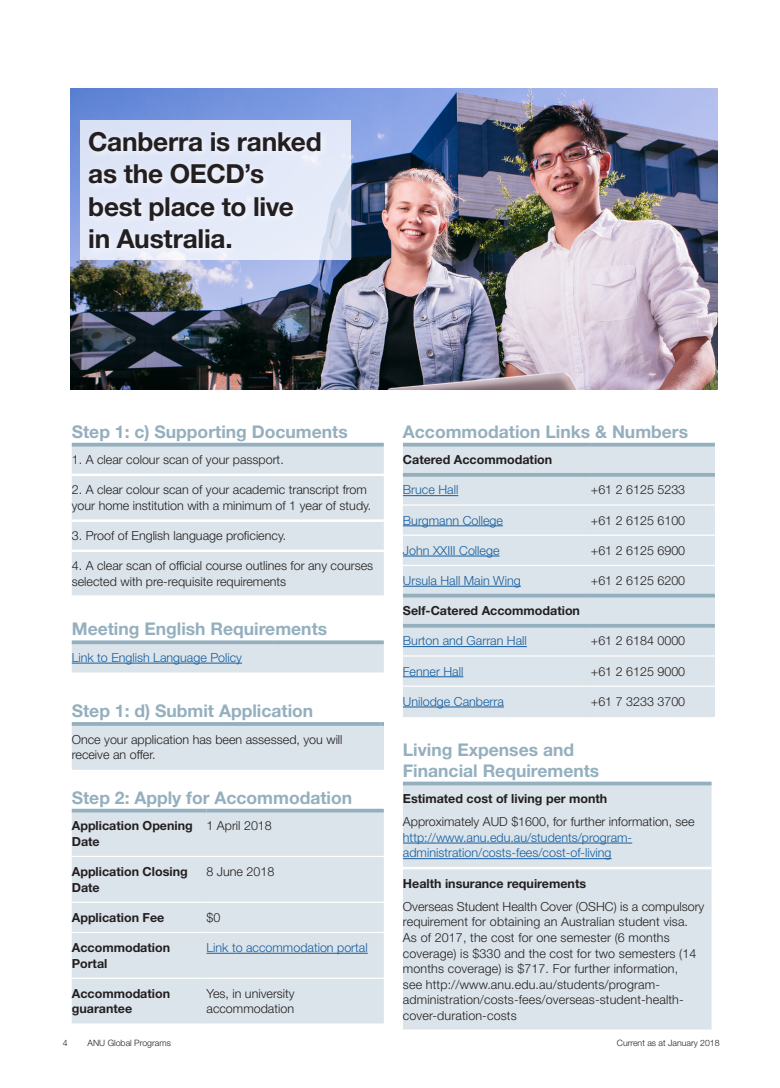
<style>
.page{position:relative;width:780px;height:1088px;background:#fff}
.page>*{position:absolute;margin:0;border:0;box-sizing:border-box;transform-origin:0 0}
.Quote_Text_-_large{font:700 26.25px/32.5px "Helvetica Neue LT Std";letter-spacing:-.01em;color:#231f20}
.Sub_Heading_2{font:700 17.5px/21px "Helvetica Neue LT Std";color:#94afbd}
.Body_Copy_10pt{font:700 17.5px "Helvetica Neue LT Std";color:#94afbd}
.Body_Copy_10pt-2{font:300 12.5px/15.6px "Helvetica Neue LT Std";color:#231f20}
.Body_Copy_10pt-3{font:300 12.5px/15.6px "Helvetica Neue LT Std";color:#175d9e}
.Body_Copy_10pt-4{font:700 12.5px/15.6px "Helvetica Neue LT Std";color:#231f20}
.Description_text_-_L{font:300 8.75px "Helvetica Neue LT Std";color:#231f20}
.s1{color:#231f20}
</style>
<div class="page">
<img style="left:71px;top:89px;width:646px;height:301px">
<svg style="left:80px;top:120px;width:270px;height:140px;background:#dce3f4"></svg>
<div style="left:85px;top:127px;width:244px;height:131px;background:#e6ebf9"></div>
<div style="left:72px;top:446px;width:312px;height:149px;background:#dbe4ea"></div>
<hr style="left:72px;top:474px;width:312px;height:2px;background:#fff">
<hr style="left:72px;top:519px;width:312px;height:3px;background:#fff">
<hr style="left:72px;top:549px;width:312px;height:3px;background:#fff">
<hr style="left:72px;top:443px;width:312px;height:3px;background:#94afbd">
<div style="left:72px;top:644px;width:312px;height:28px;background:#dbe4ea"></div>
<svg style="left:72px;top:640px;width:202px;height:4px"></svg>
<svg style="left:274px;top:640px;width:110px;height:4px"></svg>
<hr style="left:72px;top:663px;width:170px;height:1px;background:#175d9e">
<svg style="left:72px;top:722px;width:312px;height:48px;background:#d5dfe6"></svg>
<div style="left:72px;top:812px;width:312px;height:211px;background:#dbe4ea"></div>
<hr style="left:72px;top:809px;width:134px;height:3px;background:#94afbd">
<hr style="left:206px;top:809px;width:178px;height:3px;background:#94afbd">
<hr style="left:72px;top:856px;width:134px;height:1px;background:#fff">
<hr style="left:206px;top:856px;width:178px;height:1px;background:#fff">
<hr style="left:72px;top:901px;width:134px;height:2px;background:#fff">
<hr style="left:206px;top:901px;width:178px;height:2px;background:#fff">
<hr style="left:72px;top:932px;width:134px;height:1px;background:#fff">
<hr style="left:206px;top:932px;width:178px;height:1px;background:#fff">
<hr style="left:72px;top:977px;width:134px;height:2px;background:#fff">
<hr style="left:206px;top:977px;width:178px;height:2px;background:#fff">
<hr style="left:206px;top:953px;width:162px;height:1px;background:#175d9e">
<div style="left:403px;top:446px;width:312px;height:271px;background:#dbe4ea"></div>
<hr style="left:403px;top:443px;width:187px;height:3px;background:#94afbd">
<svg style="left:403px;top:473px;width:187px;height:4px"></svg>
<hr style="left:590px;top:443px;width:125px;height:3px;background:#94afbd">
<svg style="left:590px;top:473px;width:125px;height:4px"></svg>
<hr style="left:403px;top:504px;width:187px;height:2px;background:#fff">
<hr style="left:590px;top:504px;width:125px;height:2px;background:#fff">
<hr style="left:403px;top:534px;width:187px;height:2px;background:#fff">
<hr style="left:590px;top:534px;width:125px;height:2px;background:#fff">
<hr style="left:403px;top:565px;width:187px;height:1px;background:#fff">
<hr style="left:403px;top:655px;width:187px;height:1px;background:#fff">
<hr style="left:403px;top:685px;width:187px;height:2px;background:#fff">
<hr style="left:590px;top:565px;width:125px;height:1px;background:#fff">
<hr style="left:590px;top:655px;width:125px;height:1px;background:#fff">
<hr style="left:590px;top:685px;width:125px;height:2px;background:#fff">
<hr style="left:403px;top:594px;width:187px;height:3px;background:#94afbd">
<hr style="left:590px;top:594px;width:125px;height:3px;background:#94afbd">
<svg style="left:403px;top:624px;width:187px;height:4px"></svg>
<svg style="left:590px;top:624px;width:125px;height:4px"></svg>
<hr style="left:403px;top:495px;width:55px;height:1px;background:#175d9e">
<hr style="left:403px;top:525px;width:100px;height:1px;background:#175d9e">
<hr style="left:403px;top:556px;width:96px;height:1px;background:#175d9e">
<hr style="left:403px;top:586px;width:118px;height:1px;background:#175d9e">
<hr style="left:403px;top:646px;width:124px;height:1px;background:#175d9e">
<hr style="left:403px;top:676px;width:60px;height:1px;background:#175d9e">
<hr style="left:403px;top:707px;width:101px;height:1px;background:#175d9e">
<div style="left:403px;top:785px;width:308px;height:244px;background:#dbe4ea"></div>
<svg style="left:403px;top:781px;width:308px;height:4px"></svg>
<hr style="left:403px;top:867px;width:308px;height:2px;background:#fff">
<hr style="left:403px;top:843px;width:229px;height:1px;background:#175d9e">
<hr style="left:403px;top:858px;width:208px;height:1px;background:#175d9e">
<p class="Quote_Text_-_large" style="left:88px;top:125px;width:235px">Canberra is ranked as the OECD’s best place to live in Australia.</p>
<p class="Sub_Heading_2" style="left:72px;top:421px;width:277px">Step 1: c) Supporting Documents</p>
<p class="Body_Copy_10pt-2" style="left:72px;top:452px;width:213px">1. A clear colour scan of your passport.</p>
<p class="Body_Copy_10pt-2" style="left:72px;top:482px;width:301px">2. A clear colour scan of your academic transcript from your home institution with a minimum of 1 year of study.</p>
<p class="Body_Copy_10pt-2" style="left:72px;top:528px;width:216px">3. Proof of English language proficiency.</p>
<p class="Body_Copy_10pt-2" style="left:72px;top:558px;width:303px">4. A clear scan of official course outlines for any courses selected with pre-requisite requirements</p>
<p class="Sub_Heading_2" style="left:72px;top:618px;width:257px">Meeting English Requirements</p>
<p class="Body_Copy_10pt-3" style="left:72px;top:649px;width:172px">Link to English Language Policy</p>
<p class="Body_Copy_10pt" style="left:72px;top:700px;width:243px">Step 1: d) Submit Application</p>
<p class="Body_Copy_10pt-2" style="left:72px;top:731px;width:272px">Once your application has been assessed, you will receive an offer.</p>
<p class="Sub_Heading_2" style="left:72px;top:786px;width:282px">Step 2: Apply for Accommodation</p>
<p class="Body_Copy_10pt-4" style="left:72px;top:817px;width:123px">Application Opening<br>Date</p>
<p class="Body_Copy_10pt-2" style="left:206px;top:818px;width:67px">1 April 2018</p>
<p class="Body_Copy_10pt-4" style="left:72px;top:863px;width:117px">Application Closing<br>Date</p>
<p class="Body_Copy_10pt-2" style="left:206px;top:863px;width:69px">8 June 2018</p>
<p class="Body_Copy_10pt-4" style="left:72px;top:909px;width:94px">Application Fee</p>
<p class="Body_Copy_10pt-2" style="left:206px;top:909px;width:15px">$0</p>
<p class="Body_Copy_10pt-4" style="left:72px;top:939px;width:100px">Accommodation<br>Portal</p>
<p class="Body_Copy_10pt-3" style="left:206px;top:939px;width:163px">Link to accommodation portal</p>
<p class="Body_Copy_10pt-4" style="left:72px;top:985px;width:100px">Accommodation guarantee</p>
<p class="Body_Copy_10pt-2" style="left:206px;top:985px;width:90px">Yes, in university accommodation</p>
<p class="Sub_Heading_2" style="left:403px;top:421px;width:287px">Accommodation Links &amp; Numbers</p>
<p class="Body_Copy_10pt-4" style="left:403px;top:452px;width:151px">Catered Accommodation</p>
<p class="Body_Copy_10pt-3" style="left:403px;top:482px;width:57px">Bruce Hall</p>
<p class="Body_Copy_10pt-2" style="left:590px;top:482px;width:96px">+61 2 6125 5233</p>
<p class="Body_Copy_10pt-3" style="left:403px;top:512px;width:102px">Burgmann College</p>
<p class="Body_Copy_10pt-2" style="left:590px;top:512px;width:96px">+61 2 6125 6100</p>
<p class="Body_Copy_10pt-3" style="left:403px;top:542px;width:98px">John XXIII College</p>
<p class="Body_Copy_10pt-2" style="left:590px;top:542px;width:96px">+61 2 6125 6900</p>
<p class="Body_Copy_10pt-3" style="left:403px;top:572px;width:119px">Ursula Hall Main Wing</p>
<p class="Body_Copy_10pt-2" style="left:590px;top:572px;width:96px">+61 2 6125 6200</p>
<p class="Body_Copy_10pt-4" style="left:403px;top:603px;width:179px">Self-Catered Accommodation</p>
<p class="Body_Copy_10pt-3" style="left:403px;top:633px;width:125px">Burton and Garran Hall</p>
<p class="Body_Copy_10pt-2" style="left:590px;top:633px;width:96px">+61 2 6184 0000</p>
<p class="Body_Copy_10pt-3" style="left:403px;top:663px;width:62px">Fenner Hall</p>
<p class="Body_Copy_10pt-2" style="left:590px;top:663px;width:96px">+61 2 6125 9000</p>
<p class="Body_Copy_10pt-3" style="left:403px;top:693px;width:102px">Unilodge Canberra</p>
<p class="Body_Copy_10pt-2" style="left:590px;top:693px;width:96px">+61 7 3233 3700</p>
<p class="Sub_Heading_2" style="left:403px;top:738px;width:198px">Living Expenses and<br>Financial Requirements</p>
<p class="Body_Copy_10pt-4" style="left:403px;top:790px;width:206px">Estimated cost of living per month</p>
<p class="Body_Copy_10pt-3" style="left:403px;top:813px;width:293px"><span class="s1">Approximately AUD $1600, for further information, see </span>http://www.anu.edu.au/students/program&shy;administration/costs-fees/cost-of-living</p>
<p class="Body_Copy_10pt-4" style="left:403px;top:875px;width:185px">Health insurance requirements</p>
<p class="Body_Copy_10pt-2" style="left:403px;top:898px;width:303px">Overseas Student Health Cover (OSHC) is a compulsory requirement for obtaining an Australian student visa.<br>As of 2017, the cost for one semester (6 months coverage) is $330 and the cost for two semesters (14 months coverage) is $717. For further information,<br>see http://www.anu.edu.au/students/program&shy;administration/costs-fees/overseas-student-health&shy;cover-duration-costs</p>
<p class="Description_text_-_L" style="left:63px;top:1037px;width:6px">4</p>
<p class="Description_text_-_L" style="left:88px;top:1037px;width:85px">ANU Global Programs</p>
<p class="Description_text_-_L" style="left:617px;top:1037px;width:104px">Current as at January 2018</p>
</div>
